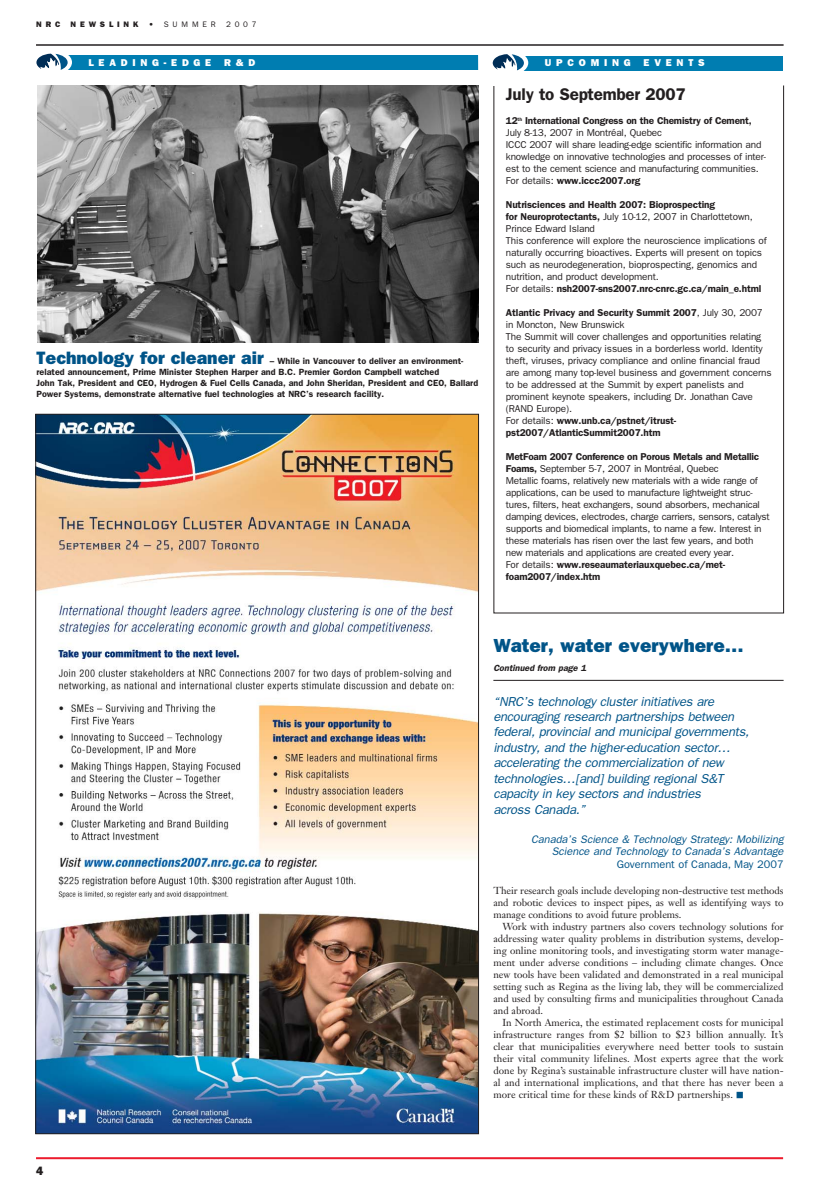
<style>
.page{position:relative;width:820px;height:1188px;background:#fff}
.page>*{position:absolute;margin:0;border:0;box-sizing:border-box;transform-origin:0 0}
.t1{font:800 19px "Franklin Gothic";color:#005488}
.t2{font:600 17px "Franklin Gothic";letter-spacing:-.01em;color:#231f20}
.t3{font:italic 13px/15.5px "Franklin Gothic";letter-spacing:-.02em;color:#005488}
.t4{font:800 12px "Franklin Gothic";color:#231f20}
.t5{font:italic 11px/13px "Franklin Gothic";color:#005488;text-align:right}
.t6{font:11px "Franklin Gothic";color:#005488}
.t7{font:10px/12px "Franklin Gothic";letter-spacing:-.01em;color:#231f20}
.t8{font:10px/12px "Janson Text";color:#231f20;text-align:justify}
.t9{font:800 10px "Franklin Gothic";letter-spacing:.48em;color:#fff}
.t10{font:600 9px/11px "Franklin Gothic";color:#231f20}
.t11{font:italic 600 9px "Franklin Gothic";color:#231f20}
.t12{font:800 8px "Franklin Gothic";letter-spacing:.48em;color:#231f20}
.t13{font:8px "Franklin Gothic";letter-spacing:.48em;color:#231f20}
.s1{font-weight:800}
.s2{font-weight:800;font-size:18px;color:#005488}
.s3{font-weight:600}
</style>
<div class="page">
<hr style="left:36px;top:1157px;width:746px;height:2px;background:#ed1b2d">
<hr style="left:36px;top:44px;width:747px;height:2px;background:#231f20">
<img style="left:37px;top:416px;width:439px;height:716px">
<hr style="left:493px;top:680px;width:290px;height:1px;background:#231f20">
<img style="left:37px;top:86px;width:441px;height:257px">
<div style="left:34px;top:55px;width:444px;height:15px;background:#007db1"></div>
<svg style="left:34px;top:53px;width:42px;height:37px"></svg>
<div style="left:490px;top:56px;width:292px;height:15px;background:#007db1"></div>
<div style="left:478px;top:50px;width:31px;height:25px;background:#fff"></div>
<div style="left:488px;top:50px;width:40px;height:25px;background:#fff;border-radius:50%"></div>
<svg style="left:492px;top:54px;width:32px;height:17px"></svg>
<svg style="left:493px;top:85px;width:291px;height:529px"></svg>
<p class="t12" style="left:36px;top:22px;width:25px">NRC</p>
<p class="t12" style="left:71px;top:22px;width:69px">NEWSLINK</p>
<p class="t13" style="left:149px;top:22px;width:68px"><span class="s1">•</span> SUMMER</p>
<p class="t13" style="left:226px;top:22px;width:32px">2007</p>
<p class="t9" style="left:88px;top:59px;width:124px">LEADING-EDGE</p>
<p class="t9" style="left:224px;top:59px;width:32px">R&amp;D</p>
<p class="t9" style="left:544px;top:59px;width:87px">UPCOMING</p>
<p class="t9" style="left:643px;top:59px;width:63px">EVENTS</p>
<p class="t10" style="left:36px;top:356px;width:443px"><span class="s2">Technology for cleaner air</span> – While in Vancouver to deliver an environment&shy;related announcement, Prime Minister Stephen Harper and B.C. Premier Gordon Campbell watched<br>John Tak, President and CEO, Hydrogen &amp; Fuel Cells Canada, and John Sheridan, President and CEO, Ballard Power Systems, demonstrate alternative fuel technologies at NRC’s research facility.</p>
<h2 class="t2" style="left:506px;top:89px;width:181px">July to September 2007</h2>
<p class="t7" style="left:506px;top:116px;width:261px"><span class="s3">12</span><sup>th</sup> <span class="s3">International Congress on the Chemistry of Cement, </span>July 8-13, 2007 in Montréal, Quebec<br>ICCC 2007 will share leading-edge scientific information and knowledge on innovative technologies and processes of inter&shy;est to the cement science and manufacturing communities.<br>For details: <span class="s3">www.iccc2007.org</span></p>
<p class="t7" style="left:506px;top:200px;width:262px"><span class="s3">Nutrisciences and Health 2007: Bioprospecting<br>for Neuroprotectants,</span> July 10-12, 2007 in Charlottetown, Prince Edward Island<br>This conference will explore the neuroscience implications of naturally occurring bioactives. Experts will present on topics such as neurodegeneration, bioprospecting, genomics and nutrition, and product development.<br>For details: <span class="s3">nsh2007-sns2007.nrc-cnrc.gc.ca/main_e.html</span></p>
<p class="t7" style="left:506px;top:308px;width:267px"><span class="s3">Atlantic Privacy and Security Summit 2007</span>, July 30, 2007 in Moncton, New Brunswick<br>The Summit will cover challenges and opportunities relating to security and privacy issues in a borderless world. Identity theft, viruses, privacy compliance and online financial fraud are among many top-level business and government concerns to be addressed at the Summit by expert panelists and prominent keynote speakers, including Dr. Jonathan Cave (RAND Europe).<br>For details: <span class="s3">www.unb.ca/pstnet/itrust&shy;pst2007/AtlanticSummit2007.htm</span></p>
<p class="t7" style="left:506px;top:452px;width:265px"><span class="s3">MetFoam 2007 Conference on Porous Metals and Metallic Foams,</span> September 5-7, 2007 in Montréal, Quebec<br>Metallic foams, relatively new materials with a wide range of applications, can be used to manufacture lightweight struc&shy;tures, filters, heat exchangers, sound absorbers, mechanical damping devices, electrodes, charge carriers, sensors, catalyst supports and biomedical implants, to name a few. Interest in these materials has risen over the last few years, and both new materials and applications are created every year.<br>For details: <span class="s3">www.reseaumateriauxquebec.ca/met&shy;foam2007/index.htm</span></p>
<h1 class="t1" style="left:493px;top:639px;width:252px">Water, water everywhere…</h1>
<p class="t11" style="left:493px;top:665px;width:94px">Continued from page 1</p>
<p class="t3" style="left:493px;top:694px;width:257px">“NRC’s technology cluster initiatives are encouraging research partnerships between federal, provincial and municipal governments, industry, and the higher-education sector… accelerating the commercialization of new technologies…[and] building regional S&amp;T capacity in key sectors and industries<br>across Canada.”</p>
<p class="t5" style="left:531px;top:833px;width:254px">Canada’s Science &amp; Technology Strategy: Mobilizing<br>Science and Technology to Canada’s Advantage</p>
<p class="t6" style="left:616px;top:861px;width:168px">Government of Canada, May 2007</p>
<p class="t8" style="left:493px;top:886px;width:292px">Their research goals include developing non-destructive test methods and robotic devices to inspect pipes, as well as identifying ways to manage conditions to avoid future problems.</p>
<p class="t8" style="left:493px;top:922px;width:292px;text-indent:9px">Work with industry partners also covers technology solutions for addressing water quality problems in distribution systems, develop&shy;ing online monitoring tools, and investigating storm water manage&shy;ment under adverse conditions – including climate changes. Once new tools have been validated and demonstrated in a real municipal setting such as Regina as the living lab, they will be commercialized and used by consulting firms and municipalities throughout Canada and abroad.</p>
<p class="t8" style="left:493px;top:1018px;width:291px;text-indent:9px">In North America, the estimated replacement costs for municipal infrastructure ranges from $2 billion to $23 billion annually. It’s clear that municipalities everywhere need better tools to sustain their vital community lifelines. Most experts agree that the work done by Regina’s sustainable infrastructure cluster will have nation&shy;al and international implications, and that there has never been a more critical time for these kinds of R&amp;D partnerships.</p>
<p class="t4" style="left:36px;top:1167px;width:9px">4</p>
</div>
